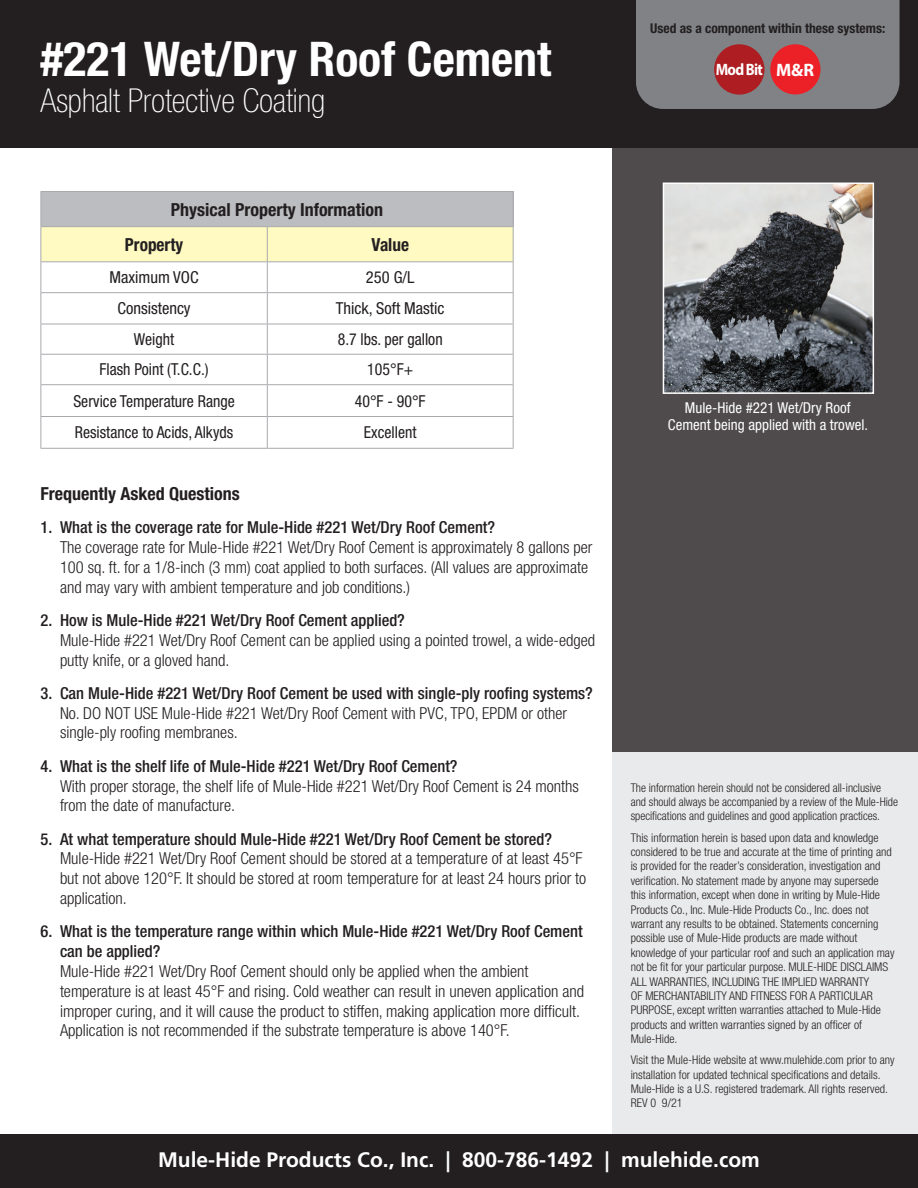
<style>
.page{position:relative;width:918px;height:1188px;background:#fff}
.page>*{position:absolute;margin:0;border:0;box-sizing:border-box;transform-origin:0 0}
.t1{font:700 condensed 47.85px "Helvetica Neue LT Std";color:#fff}
.t2{font:100 condensed 33px "Helvetica Neue LT Std";color:#fff}
.t3{font:700 21px "Frutiger LT Std";color:#fff}
.t4{font:700 condensed 18px/35.1px "Helvetica Neue LT Std";color:#231f20}
.t5{font:700 condensed 18px "Helvetica Neue LT Std";color:#231f20;scale:.96 1}
.t6{font:300 condensed 16.5px/19.8px "Helvetica Neue LT Std";color:#231f20}
.t7{font:500 condensed 16.5px/19.8px "Helvetica Neue LT Std";color:#231f20}
.t8{font:condensed 16.5px "Helvetica Neue LT Std";color:#231f20;scale:.96 1}
.t9{font:condensed 16.5px "Helvetica Neue LT Std";color:#231f20}
.t10{font:700 16.5px "Myriad Pro";letter-spacing:-.05em;color:#fff;scale:.9 1}
.t11{font:condensed 15px/16.5px "Helvetica Neue LT Std";color:#fff;text-align:center}
.t12{font:700 condensed 13.5px "Helvetica Neue LT Std";color:#231f20}
.t13{font:300 condensed 12px/14.4px "Helvetica Neue LT Std";color:#231f20}
.s1{font-size:18px}
</style>
<div class="page">
<div style="left:0;top:0;width:918px;height:148px;background:#231f20"></div>
<div style="left:612px;top:143px;width:306px;height:1045px;background:#4f4b4c"></div>
<div style="left:0;top:1134px;width:918px;height:54px;background:#231f20"></div>
<div style="left:612px;top:753px;width:306px;height:381px;background:#e9eaeb"></div>
<div style="left:636px;top:0;width:264px;height:109px;background:#808285"></div>
<div style="left:41px;top:192px;width:472px;height:35px;background:#bcbdc0"></div>
<div style="left:41px;top:227px;width:472px;height:34px;background:#fffac1"></div>
<svg style="left:41px;top:262px;width:472px;height:186px"></svg>
<hr style="left:513px;top:192px;width:1px;height:34px;background:#a8a9ad">
<hr style="left:267px;top:226px;width:247px;height:1px;background:#a8a9ad">
<hr style="left:267px;top:227px;width:1px;height:34px;background:#a8a9ad">
<hr style="left:513px;top:227px;width:1px;height:34px;background:#a8a9ad">
<hr style="left:40px;top:261px;width:227px;height:1px;background:#a8a9ad">
<hr style="left:267px;top:261px;width:247px;height:1px;background:#a8a9ad">
<hr style="left:267px;top:262px;width:1px;height:30px;background:#a8a9ad">
<hr style="left:513px;top:262px;width:1px;height:30px;background:#a8a9ad">
<hr style="left:40px;top:292px;width:227px;height:1px;background:#a8a9ad">
<hr style="left:267px;top:292px;width:247px;height:1px;background:#a8a9ad">
<hr style="left:267px;top:293px;width:1px;height:31px;background:#a8a9ad">
<hr style="left:513px;top:293px;width:1px;height:31px;background:#a8a9ad">
<hr style="left:40px;top:324px;width:227px;height:1px;background:#a8a9ad">
<hr style="left:267px;top:324px;width:247px;height:1px;background:#a8a9ad">
<hr style="left:267px;top:324px;width:1px;height:30px;background:#a8a9ad">
<hr style="left:513px;top:324px;width:1px;height:30px;background:#a8a9ad">
<hr style="left:40px;top:354px;width:227px;height:1px;background:#a8a9ad">
<hr style="left:267px;top:354px;width:247px;height:1px;background:#a8a9ad">
<svg style="left:267px;top:355px;width:1px;height:29px"></svg>
<svg style="left:513px;top:355px;width:1px;height:29px"></svg>
<hr style="left:40px;top:384px;width:227px;height:1px;background:#a8a9ad">
<hr style="left:267px;top:384px;width:247px;height:1px;background:#a8a9ad">
<hr style="left:267px;top:385px;width:1px;height:31px;background:#a8a9ad">
<hr style="left:513px;top:385px;width:1px;height:31px;background:#a8a9ad">
<hr style="left:267px;top:416px;width:247px;height:1px;background:#a8a9ad">
<hr style="left:267px;top:417px;width:1px;height:31px;background:#a8a9ad">
<hr style="left:513px;top:417px;width:1px;height:31px;background:#a8a9ad">
<hr style="left:267px;top:448px;width:247px;height:1px;background:#a8a9ad">
<hr style="left:40px;top:227px;width:1px;height:34px;background:#a8a9ad">
<hr style="left:40px;top:262px;width:1px;height:30px;background:#a8a9ad">
<hr style="left:40px;top:293px;width:1px;height:31px;background:#a8a9ad">
<hr style="left:40px;top:324px;width:1px;height:30px;background:#a8a9ad">
<svg style="left:40px;top:355px;width:1px;height:29px"></svg>
<hr style="left:40px;top:385px;width:1px;height:31px;background:#a8a9ad">
<hr style="left:40px;top:416px;width:227px;height:1px;background:#a8a9ad">
<hr style="left:40px;top:417px;width:1px;height:31px;background:#a8a9ad">
<hr style="left:40px;top:448px;width:227px;height:1px;background:#a8a9ad">
<hr style="left:40px;top:191px;width:227px;height:1px;background:#a8a9ad">
<hr style="left:40px;top:192px;width:1px;height:34px;background:#a8a9ad">
<hr style="left:267px;top:191px;width:247px;height:1px;background:#a8a9ad">
<hr style="left:40px;top:226px;width:227px;height:1px;background:#a8a9ad">
<img style="left:666px;top:186px;width:205px;height:205px">
<div style="left:663px;top:183px;width:211px;height:211px;border:2px solid #fff"></div>
<div style="left:770px;top:44px;width:51px;height:50px;background:#ec2127;border-radius:50%"></div>
<div style="left:714px;top:44px;width:50px;height:51px;background:#ad1d21;border-radius:50%"></div>
<h1 class="t1" style="left:40px;top:30px;width:512px">#221 Wet/Dry Roof Cement</h1>
<h2 class="t2" style="left:40px;top:82px;width:286px">Asphalt Protective Coating</h2>
<h3 class="t4" style="left:125px;top:191px;width:260px;text-indent:46px">Physical Property Information<br>Property</h3>
<h3 class="t5" style="left:371px;top:233px;width:41px">Value</h3>
<h3 class="t9" style="left:109px;top:268px;width:91px">Maximum VOC</h3>
<h3 class="t9" style="left:366px;top:268px;width:50px">250 G/L</h3>
<h3 class="t9" style="left:118px;top:299px;width:74px">Consistency</h3>
<h3 class="t9" style="left:336px;top:299px;width:110px">Thick, Soft Mastic</h3>
<h3 class="t8" style="left:134px;top:330px;width:43px">Weight</h3>
<h3 class="t8" style="left:338px;top:330px;width:111px">8.7 lbs. per gallon</h3>
<h3 class="t8" style="left:100px;top:360px;width:115px">Flash Point (T.C.C.)</h3>
<h3 class="t8" style="left:367px;top:360px;width:49px">105°F+</h3>
<h3 class="t8" style="left:73px;top:391px;width:170px">Service Temperature Range</h3>
<h3 class="t8" style="left:355px;top:391px;width:75px">40°F - 90°F</h3>
<h3 class="t8" style="left:75px;top:423px;width:166px">Resistance to Acids, Alkyds</h3>
<h3 class="t8" style="left:364px;top:423px;width:56px">Excellent</h3>
<h3 class="t4" style="left:40px;top:476px;width:201px">Frequently Asked Questions</h3>
<h3 class="t7" style="left:40px;top:517px;width:456px">1. What is the coverage rate for Mule-Hide #221 Wet/Dry Roof Cement?</h3>
<p class="t6" style="left:60px;top:537px;width:534px">The coverage rate for Mule-Hide #221 Wet/Dry Roof Cement is approximately 8 gallons per<br>100 sq. ft. for a 1/8-inch (3 mm) coat applied to both surfaces. (All values are approximate and may vary with ambient temperature and job conditions.)</p>
<h3 class="t7" style="left:40px;top:610px;width:366px">2. How is Mule-Hide #221 Wet/Dry Roof Cement applied?</h3>
<h3 class="t6" style="left:60px;top:630px;width:537px">Mule-Hide #221 Wet/Dry Roof Cement can be applied using a pointed trowel, a wide-edged putty knife, or a gloved hand.</h3>
<h3 class="t7" style="left:40px;top:683px;width:554px">3. Can Mule-Hide #221 Wet/Dry Roof Cement be used with single-ply roofing systems?</h3>
<h3 class="t6" style="left:60px;top:703px;width:509px">No. DO NOT USE Mule-Hide #221 Wet/Dry Roof Cement with PVC, TPO, EPDM or other single-ply roofing membranes.</h3>
<h3 class="t7" style="left:40px;top:756px;width:419px">4. What is the shelf life of Mule-Hide #221 Wet/Dry Roof Cement?</h3>
<h3 class="t6" style="left:60px;top:776px;width:521px">With proper storage, the shelf life of Mule-Hide #221 Wet/Dry Roof Cement is 24 months from the date of manufacture.</h3>
<h3 class="t7" style="left:40px;top:829px;width:513px">5. At what temperature should Mule-Hide #221 Wet/Dry Roof Cement be stored?</h3>
<h3 class="t6" style="left:60px;top:849px;width:528px">Mule-Hide #221 Wet/Dry Roof Cement should be stored at a temperature of at least 45°F but not above 120°F. It should be stored at room temperature for at least 24 hours prior to application.</h3>
<h3 class="t7" style="left:60px;top:921px;width:524px;text-indent:-20px">6. What is the temperature range within which Mule-Hide #221 Wet/Dry Roof Cement can be applied?</h3>
<p class="t6" style="left:60px;top:961px;width:526px">Mule-Hide #221 Wet/Dry Roof Cement should only be applied when the ambient temperature is at least 45°F and rising. Cold weather can result in uneven application and improper curing, and it will cause the product to stiffen, making application more difficult.<br>Application is not recommended if the substrate temperature is above 140°F.</p>
<p class="t12" style="left:650px;top:20px;width:237px">Used as a component within these systems:</p>
<h3 class="t10" style="left:716px;top:58px;width:111px">Mod Bit <span class="s1">M&amp;R</span></h3>
<p class="t11" style="left:668px;top:400px;width:202px">Mule-Hide #221 Wet/Dry Roof<br>Cement being applied with a trowel.</p>
<p class="t13" style="left:631px;top:780px;width:269px">The information herein should not be considered all-inclusive and should always be accompanied by a review of the Mule-Hide specifications and guidelines and good application practices.</p>
<p class="t13" style="left:631px;top:830px;width:265px">This information herein is based upon data and knowledge considered to be true and accurate at the time of printing and is provided for the reader’s consideration, investigation and verification. No statement made by anyone may supersede this information, except when done in writing by Mule-Hide Products Co., Inc. Mule-Hide Products Co., Inc. does not warrant any results to be obtained. Statements concerning possible use of Mule-Hide products are made without knowledge of your particular roof and such an application may not be fit for your particular purpose. MULE-HIDE DISCLAIMS ALL WARRANTIES, INCLUDING THE IMPLIED WARRANTY<br>OF MERCHANTABILITY AND FITNESS FOR A PARTICULAR PURPOSE, except written warranties attached to Mule-Hide products and written warranties signed by an officer of Mule-Hide.</p>
<p class="t13" style="left:631px;top:1053px;width:265px">Visit the Mule-Hide website at www.mulehide.com prior to any installation for updated technical specifications and details.<br>Mule-Hide is a U.S. registered trademark. All rights reserved.<br>REV 0 9/21</p>
<h3 class="t3" style="left:158px;top:1147px;width:603px">Mule-Hide Products Co., Inc. | 800-786-1492 | mulehide.com</h3>
</div>
